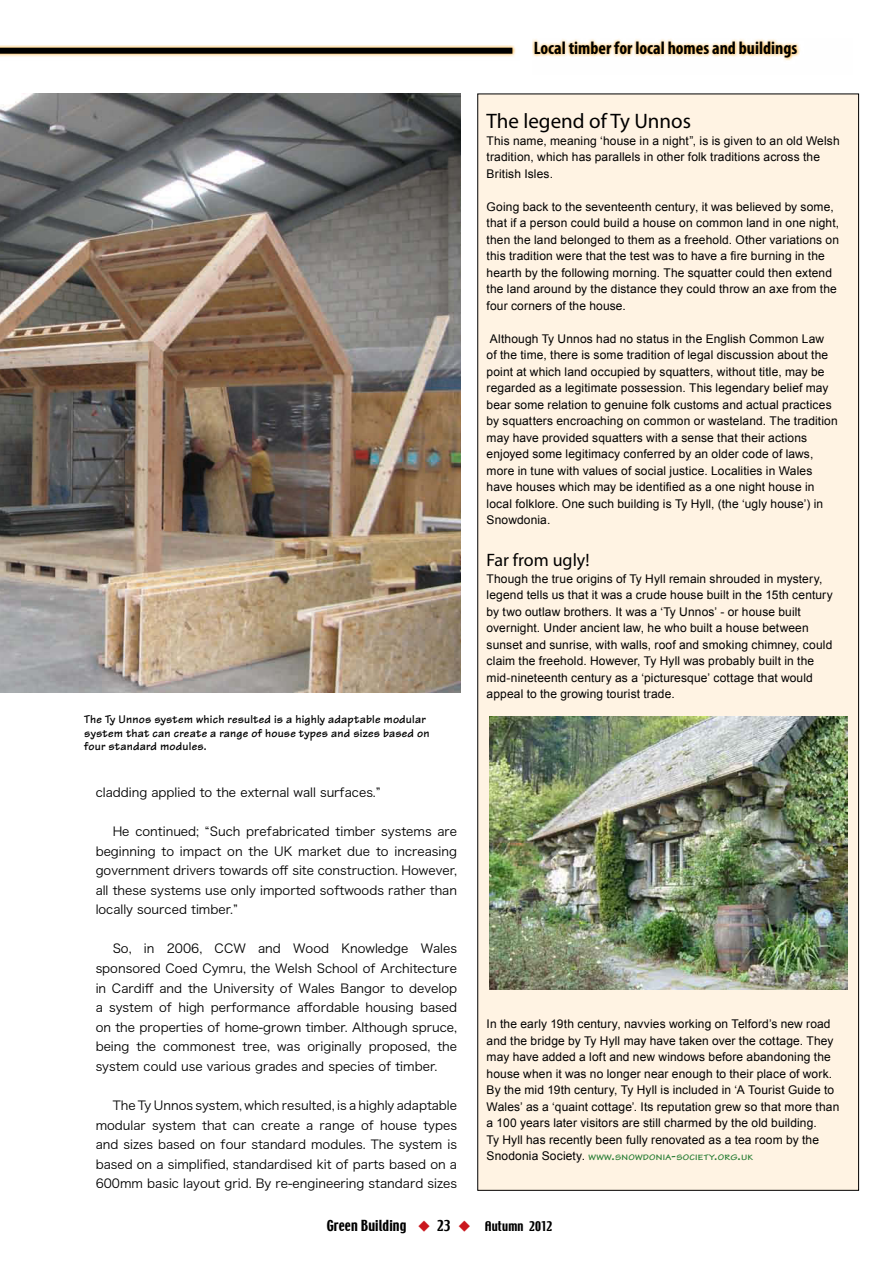
<style>
.page{position:relative;width:893px;height:1263px;background:#fff}
.page>*{position:absolute;margin:0;border:0;box-sizing:border-box;transform-origin:0 0}
.t1{font:21px "Myriad";color:#000}
.t2{font:700 condensed 18px "Myriad Pro";color:#000}
.t3{font:18px "Myriad";color:#000}
.t4{font:13.5px "Techno";letter-spacing:.01em;color:#000}
.t5{font:12.3px/19.5px "Hira Kaku Pro W3";color:#000;text-align:justify}
.t6{font:12px/16.5px "Arial";letter-spacing:.01em;color:#000}
.t7{font:700 12px/13.5px "Tekton";letter-spacing:.015em;color:#000}
.t8{font:700 8.4px "Tekton";letter-spacing:.02em;color:#257c32;scale:1.2 1}
.s1{font-family:"Arial";font-weight:400;font-size:12px;color:#000}
.s2{font-size:12px}
.s3{color:#ca171e}
</style>
<div class="page">
<svg style="left:0;top:45px;width:516px;height:12px;background:#f0debf"></svg>
<div style="left:0;top:48px;width:512px;height:6px;background:#000"></div>
<svg style="left:532px;top:39px;width:268px;height:22px"></svg>
<div style="left:478px;top:94px;width:381px;height:1096px;background:#fff3e3"></div>
<img style="left:489px;top:717px;width:359px;height:272px">
<img style="left:0;top:94px;width:460px;height:598px">
<h2 class="t2" style="left:534px;top:36px;width:265px">Local timber for local homes and buildings</h2>
<p class="t7" style="left:84px;top:713px;width:347px">The Ty Unnos system which resulted is a highly adaptable modular system that can create a range of house types and sizes based on four standard modules.</p>
<p class="t5" style="left:96px;top:782px;width:287px">cladding applied to the external wall surfaces.”</p>
<p class="t5" style="left:96px;top:821px;width:363px;text-indent:17px">He continued; “Such prefabricated timber systems are beginning to impact on the UK market due to increasing government drivers towards off site construction. However, all these systems use only imported softwoods rather than locally sourced timber.”</p>
<p class="t5" style="left:96px;top:938px;width:363px;text-indent:17px">So, in 2006, CCW and Wood Knowledge Wales sponsored Coed Cymru, the Welsh School of Architecture in Cardiff and the University of Wales Bangor to develop a system of high performance affordable housing based on the properties of home-grown timber. Although spruce, being the commonest tree, was originally proposed, the system could use various grades and species of timber.</p>
<p class="t5" style="left:96px;top:1095px;width:363px;text-indent:17px">The Ty Unnos system, which resulted, is a highly adaptable modular system that can create a range of house types and sizes based on four standard modules. The system is based on a simplified, standardised kit of parts based on a 600mm basic layout grid. By re-engineering standard sizes</p>
<h1 class="t1" style="left:487px;top:111px;width:206px">The legend of Ty Unnos</h1>
<p class="t6" style="left:487px;top:132px;width:355px">This name, meaning ‘house in a night”, is is given to an old Welsh tradition, which has parallels in other folk traditions across the<br>British Isles.</p>
<p class="t6" style="left:487px;top:198px;width:354px">Going back to the seventeenth century, it was believed by some, that if a person could build a house on common land in one night, then the land belonged to them as a freehold. Other variations on this tradition were that the test was to have a fire burning in the hearth by the following morning. The squatter could then extend the land around by the distance they could throw an axe from the four corners of the house.</p>
<p class="t6" style="left:487px;top:330px;width:353px">Although Ty Unnos had no status in the English Common Law<br>of the time, there is some tradition of legal discussion about the point at which land occupied by squatters, without title, may be regarded as a legitimate possession. This legendary belief may bear some relation to genuine folk customs and actual practices by squatters encroaching on common or wasteland. The tradition may have provided squatters with a sense that their actions enjoyed some legitimacy conferred by an older code of laws, more in tune with values of social justice. Localities in Wales have houses which may be identified as a one night house in local folklore. One such building is Ty Hyll, (the ‘ugly house’) in Snowdonia.</p>
<h2 class="t3" style="left:487px;top:551px;width:104px">Far from ugly!</h2>
<p class="t6" style="left:487px;top:570px;width:348px">Though the true origins of Ty Hyll remain shrouded in mystery, legend tells us that it was a crude house built in the 15th century by two outlaw brothers. It was a ‘Ty Unnos’ - or house built overnight. Under ancient law, he who built a house between sunset and sunrise, with walls, roof and smoking chimney, could claim the freehold. However, Ty Hyll was probably built in the mid-nineteenth century as a ‘picturesque’ cottage that would appeal to the growing tourist trade.</p>
<p class="t6" style="left:487px;top:1016px;width:354px">In the early 19th century, navvies working on Telford’s new road and the bridge by Ty Hyll may have taken over the cottage. They may have added a loft and new windows before abandoning the house when it was no longer near enough to their place of work.<br>By the mid 19th century, Ty Hyll is included in ‘A Tourist Guide to Wales’ as a ‘quaint cottage’. Its reputation grew so that more than a 100 years later visitors are still charmed by the old building.<br>Ty Hyll has recently been fully renovated as a tea room by the</p>
<p class="t8" style="left:487px;top:1152px;width:224px"><span class="s1">Snodonia Society.</span> WWW<span class="s2">.</span>SNOWDONIA<span class="s2">-</span>SOCIETY<span class="s2">.</span>ORG<span class="s2">.</span>UK</p>
<p class="t4" style="left:327px;top:1217px;width:227px">Green Building <span class="s3">◆</span> 23 <span class="s3">◆</span> <span class="s2">Autumn 2012</span></p>
</div>
